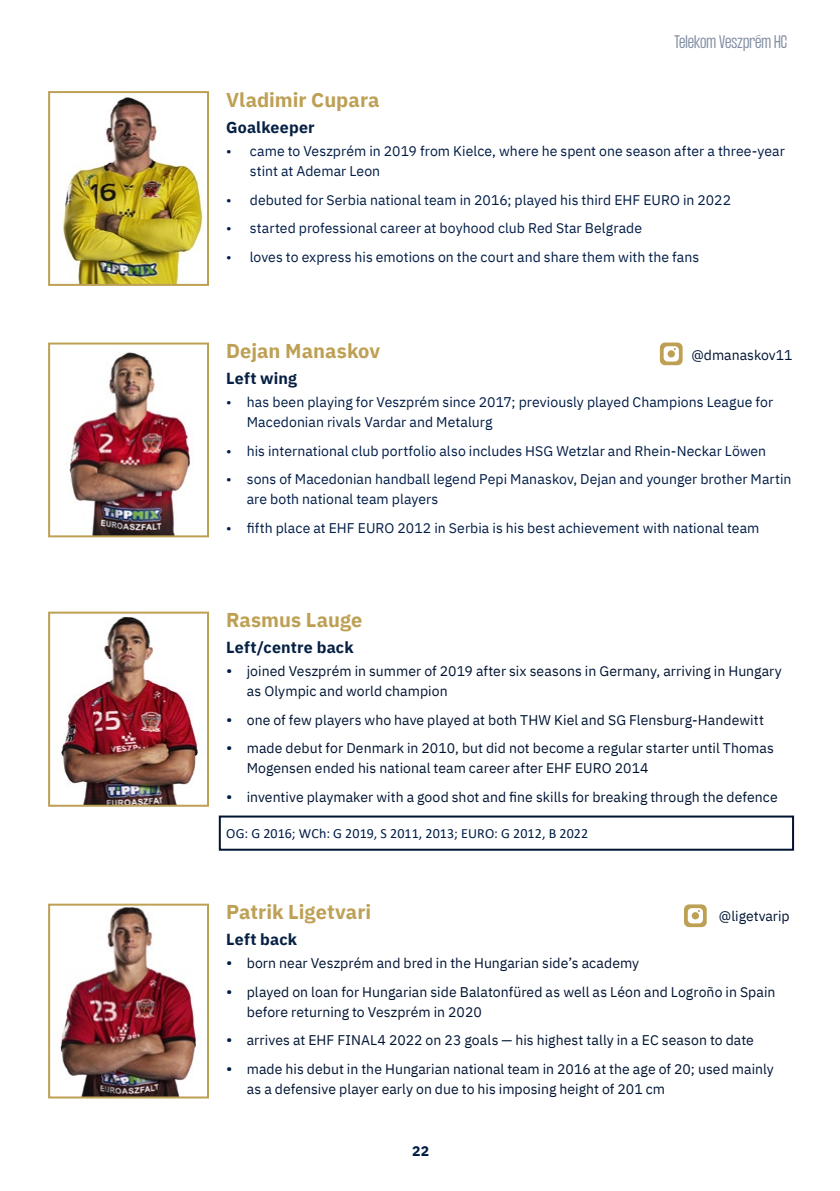
<style>
.page{position:relative;width:840px;height:1191px;background:#fff}
.page>*{position:absolute;margin:0;border:0;box-sizing:border-box;transform-origin:0 0}
.t1{font:700 20px "IBM Plex Sans";color:#bea055}
.t2{font:700 16px "IBM Plex Sans";letter-spacing:.015em;color:#052044}
.t3{font:300 16px "Formula Condensed";color:#001c46}
.t4{font:14px/20px "IBM Plex Sans";letter-spacing:.005em;color:#001432}
.t5{font:14px/20px "IBM Plex Sans";letter-spacing:.005em;color:#001c46}
.t6{font:14px "Calibri";letter-spacing:.005em;color:#001c46}
.t7{font:700 14px "IBM Plex Sans";color:#001c46}
.s1{font-size:16px;color:#001c46}
</style>
<div class="page">
<img style="left:62px;top:95px;width:141px;height:188px">
<div style="left:48px;top:91px;width:161px;height:195px;border:2px solid #bea055"></div>
<img style="left:61px;top:616px;width:137px;height:187px">
<div style="left:48px;top:611px;width:161px;height:195px;border:2px solid #bea055"></div>
<img style="left:66px;top:352px;width:125px;height:182px">
<div style="left:48px;top:342px;width:161px;height:195px;border:2px solid #bea055"></div>
<img style="left:60px;top:907px;width:137px;height:188px">
<div style="left:48px;top:903px;width:161px;height:195px;border:2px solid #bea055"></div>
<svg style="left:659px;top:342px;width:23px;height:23px"></svg>
<svg style="left:684px;top:904px;width:22px;height:23px"></svg>
<div style="left:219px;top:815px;width:574px;height:35px;border:2px solid #001432"></div>
<p class="t3" style="left:674px;top:32px;width:114px">Telekom Veszprém HC</p>
<h1 class="t1" style="left:226px;top:84px;width:155px">Vladimir Cupara</h1>
<p class="t2" style="left:226px;top:115px;width:90px">Goalkeeper</p>
<p class="t5" style="left:250px;top:140px;width:536px;text-indent:-24px">• came to Veszprém in 2019 from Kielce, where he spent one season after a three-year stint at Ademar Leon</p>
<p class="t5" style="left:226px;top:189px;width:506px">• debuted for Serbia national team in 2016; played his third EHF EURO in 2022</p>
<p class="t5" style="left:226px;top:217px;width:417px">• started professional career at boyhood club Red Star Belgrade</p>
<p class="t5" style="left:226px;top:246px;width:474px">• loves to express his emotions on the court and share them with the fans</p>
<h1 class="t1" style="left:226px;top:335px;width:155px">Dejan Manaskov</h1>
<p class="t2" style="left:226px;top:366px;width:73px">Left wing</p>
<p class="t5" style="left:246px;top:391px;width:527px;text-indent:-21px">• has been playing for Veszprém since 2017; previously played Champions League for<br>Macedonian rivals Vardar and Metalurg</p>
<p class="t5" style="left:226px;top:439px;width:541px">• his international club portfolio also includes HSG Wetzlar and Rhein-Neckar Löwen</p>
<p class="t5" style="left:246px;top:468px;width:546px;text-indent:-21px">• sons of Macedonian handball legend Pepi Manaskov, Dejan and younger brother Martin are both national team players</p>
<p class="t5" style="left:226px;top:516px;width:534px">• fifth place at EHF EURO 2012 in Serbia is his best achievement with national team</p>
<p class="t4" style="left:691px;top:343px;width:103px">@dmanaskov11</p>
<h1 class="t1" style="left:226px;top:604px;width:138px">Rasmus Lauge</h1>
<p class="t2" style="left:226px;top:635px;width:129px">Left/centre back</p>
<p class="t4" style="left:246px;top:660px;width:536px;text-indent:-21px"><span class="s1">•</span> joined Veszprém in summer of 2019 after six seasons in Germany, arriving in Hungary as Olympic and world champion</p>
<p class="t4" style="left:226px;top:708px;width:539px"><span class="s1">•</span> one of few players who have played at both THW Kiel and SG Flensburg-Handewitt</p>
<p class="t4" style="left:246px;top:737px;width:528px;text-indent:-21px"><span class="s1">•</span> made debut for Denmark in 2010, but did not become a regular starter until Thomas<br>Mogensen ended his national team career after EHF EURO 2014</p>
<p class="t4" style="left:226px;top:785px;width:553px"><span class="s1">•</span> inventive playmaker with a good shot and fine skills for breaking through the defence</p>
<p class="t6" style="left:226px;top:824px;width:363px">OG: G 2016; WCh: G 2019, S 2011, 2013; EURO: G 2012, B 2022</p>
<h1 class="t1" style="left:226px;top:896px;width:146px">Patrik Ligetvari</h1>
<p class="t2" style="left:226px;top:927px;width:73px">Left back</p>
<p class="t4" style="left:226px;top:952px;width:414px"><span class="s1">•</span> born near Veszprém and bred in the Hungarian side’s academy</p>
<p class="t4" style="left:246px;top:980px;width:530px;text-indent:-21px"><span class="s1">•</span> played on loan for Hungarian side Balatonfüred as well as Léon and Logroño in Spain before returning to Veszprém in 2020</p>
<p class="t4" style="left:226px;top:1029px;width:529px"><span class="s1">•</span> arrives at EHF FINAL4 2022 on 23 goals — his highest tally in a EC season to date</p>
<p class="t4" style="left:246px;top:1057px;width:528px;text-indent:-21px"><span class="s1">•</span> made his debut in the Hungarian national team in 2016 at the age of 20; used mainly as a defensive player early on due to his imposing height of 201 cm</p>
<p class="t4" style="left:718px;top:905px;width:72px">@ligetvarip</p>
<p class="t7" style="left:412px;top:1139px;width:19px">22</p>
</div>
